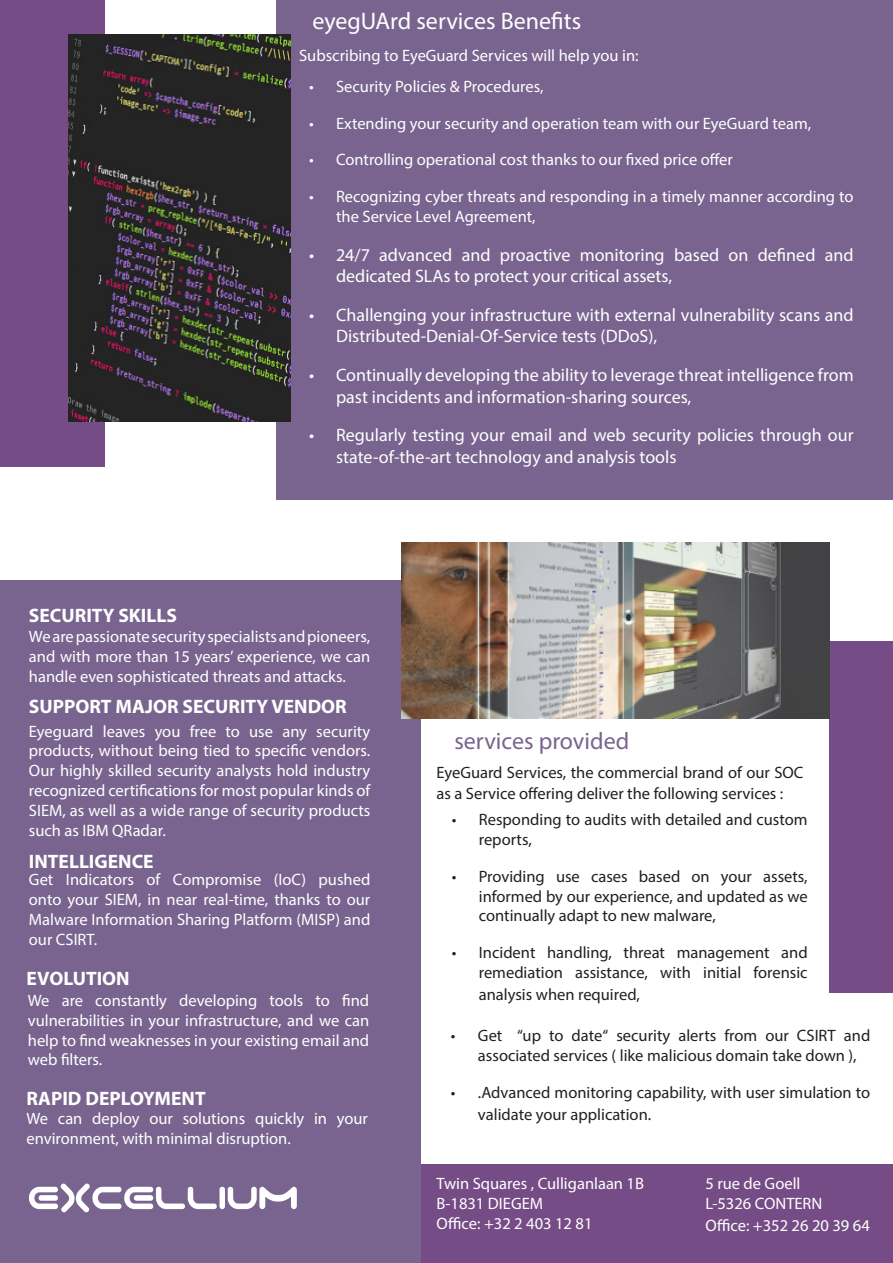
<style>
.page{position:relative;width:893px;height:1263px;background:#fff}
.page>*{position:absolute;margin:0;border:0;box-sizing:border-box;transform-origin:0 0}
.t1{font:24px "Myriad Pro";color:#fff}
.t2{font:24px "Myriad Pro";color:#78648e}
.t3{font:700 19.5px "Myriad Pro";color:#fff}
.t4{font:18px/21.6px "Myriad Pro";color:#fff}
.styleliste{font:16.5px/19.8px "Myriad Pro";color:#fff;text-align:justify}
.styleliste-2{font:16.5px/19.8px "Myriad Pro";color:#231f20}
</style>
<div class="page">
<div style="left:408px;top:1164px;width:485px;height:99px;background:#754c85"></div>
<div style="left:0;top:0;width:104px;height:466px;background:#754c85"></div>
<div style="left:276px;top:0;width:617px;height:500px;background:#78648e"></div>
<img style="left:68px;top:34px;width:223px;height:388px">
<div style="left:0;top:581px;width:421px;height:682px;background:#78648e"></div>
<div style="left:829px;top:641px;width:64px;height:351px;background:#754c85"></div>
<img style="left:402px;top:542px;width:427px;height:176px">
<svg style="left:29px;top:1183px;width:268px;height:29px"></svg>
<p class="t1" style="left:312px;top:6px;width:270px">eyegUArd services Benefits</p>
<p class="styleliste" style="left:299px;top:45px;width:341px">Subscribing to EyeGuard Services will help you in:</p>
<p class="t3" style="left:29px;top:603px;width:150px">SECURITY SKILLS</p>
<p class="styleliste" style="left:309px;top:76px;width:236px">• Security Policies &amp; Procedures,</p>
<p class="styleliste" style="left:309px;top:113px;width:504px">• Extending your security and operation team with our EyeGuard team,</p>
<p class="styleliste" style="left:309px;top:150px;width:425px">• Controlling operational cost thanks to our fixed price offer</p>
<p class="styleliste" style="left:336px;top:186px;width:519px;text-indent:-27px">• Recognizing cyber threats and responding in a timely manner according to the Service Level Agreement,</p>
<p class="t4" style="left:336px;top:243px;width:519px;text-indent:-27px">• 24/7 advanced and proactive monitoring based on defined and dedicated SLAs to protect your critical assets,</p>
<p class="t4" style="left:336px;top:304px;width:519px;text-indent:-27px">• Challenging your infrastructure with external vulnerability scans and<br>Distributed-Denial-Of-Service tests (DDoS),</p>
<p class="t4" style="left:336px;top:364px;width:519px;text-indent:-27px">• Continually developing the ability to leverage threat intelligence from past incidents and information-sharing sources,</p>
<p class="t4" style="left:336px;top:424px;width:519px;text-indent:-27px">• Regularly testing your email and web security policies through our state-of-the-art technology and analysis tools</p>
<p class="styleliste" style="left:29px;top:627px;width:343px">We are passionate security specialists and pioneers, and with more than 15 years’ experience, we can handle even sophisticated threats and attacks.</p>
<p class="t3" style="left:29px;top:694px;width:319px">SUPPORT MAJOR SECURITY VENDOR</p>
<p class="styleliste" style="left:29px;top:721px;width:343px">Eyeguard leaves you free to use any security products, without being tied to specific vendors.<br>Our highly skilled security analysts hold industry recognized certifications for most popular kinds of SIEM, as well as a wide range of security products such as IBM QRadar.</p>
<p class="styleliste" style="left:29px;top:869px;width:343px">Get Indicators of Compromise (IoC) pushed onto your SIEM, in near real-time, thanks to our Malware Information Sharing Platform (MISP) and our CSIRT.</p>
<p class="t3" style="left:29px;top:848px;width:126px">INTELLIGENCE</p>
<p class="t3" style="left:27px;top:966px;width:105px">EVOLUTION</p>
<p class="styleliste" style="left:28px;top:990px;width:343px">We are constantly developing tools to find vulnerabilities in your infrastructure, and we can help to find weaknesses in your existing email and web filters.</p>
<p class="t3" style="left:27px;top:1085px;width:181px">RAPID DEPLOYMENT</p>
<p class="styleliste" style="left:27px;top:1108px;width:343px">We can deploy our solutions quickly in your environment, with minimal disruption.</p>
<p class="t2" style="left:454px;top:726px;width:176px">services provided</p>
<p class="styleliste-2" style="left:436px;top:761px;width:368px;line-height:21.6px">EyeGuard Services, the commercial brand of our SOC as a Service offering deliver the following services :</p>
<p class="styleliste-2" style="left:479px;top:809px;width:330px;text-indent:-27px">• Responding to audits with detailed and custom reports,</p>
<p class="styleliste-2" style="left:479px;top:866px;width:330px;text-align:justify;text-indent:-27px">• Providing use cases based on your assets, informed by our experience, and updated as we continually adapt to new malware,</p>
<p class="styleliste-2" style="left:452px;top:942px;width:357px;text-align:right">• Incident handling, threat management and remediation assistance, with initial forensic</p>
<p class="styleliste-2" style="left:479px;top:984px;width:163px">analysis when required,</p>
<p class="styleliste-2" style="left:478px;top:1026px;width:394px;text-indent:-27px">• Get “up to date“ security alerts from our CSIRT and associated services ( like malicious domain take down ),</p>
<p class="styleliste-2" style="left:478px;top:1081px;width:394px;line-height:21.6px;text-indent:-27px">• .Advanced monitoring capability, with user simulation to validate your application.</p>
<p class="styleliste" style="left:436px;top:1173px;width:209px">Twin Squares , Culliganlaan 1B</p>
<p class="styleliste" style="left:436px;top:1193px;width:108px">B-1831 DIEGEM</p>
<p class="styleliste" style="left:436px;top:1213px;width:158px">Office: +32 2 403 12 81</p>
<p class="styleliste" style="left:705px;top:1215px;width:166px">Office: +352 26 20 39 64</p>
<p class="styleliste" style="left:705px;top:1173px;width:97px">5 rue de Goell</p>
<p class="styleliste" style="left:705px;top:1193px;width:119px">L-5326 CONTERN</p>
</div>
